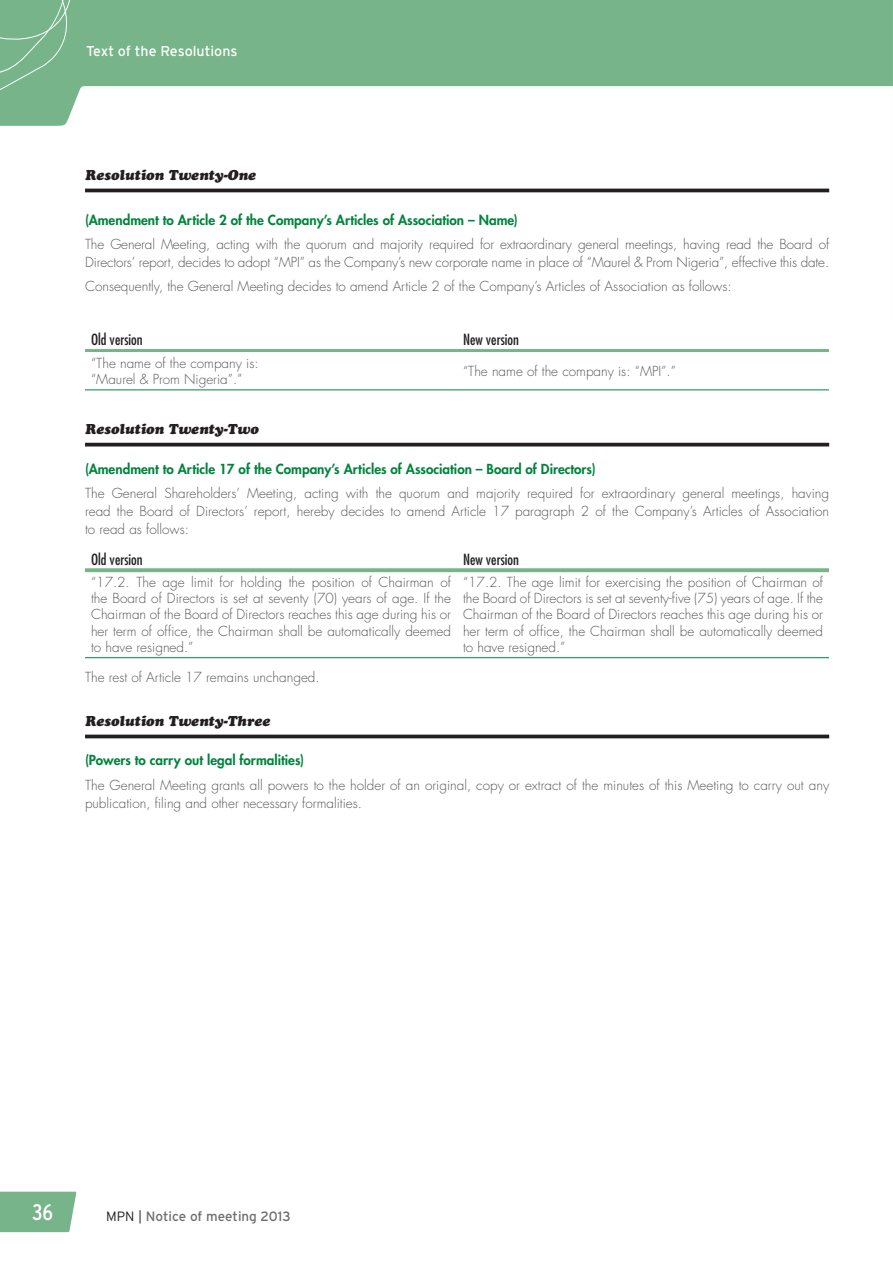
<style>
.page{position:relative;width:893px;height:1263px;background:#fff}
.page>*{position:absolute;margin:0;border:0;box-sizing:border-box;transform-origin:0 0}
.t1{font:condensed 22.5px "Interstate";color:#fff}
.tab_stub_header{font:condensed 15px "Futura Std";color:#231f20}
.Header_3{font:italic 14.25px "Cooper Black Std";color:#231f20}
.t2{font:14.25px "Interstate";color:#fff}
.Text{font:300 13.5px/18px "Futura Std";color:#57585a}
.tab_stub_normal{font:300 13.5px/16.2px "Futura Std";color:#57585a;text-align:justify}
.Header_4__first_afte{font:800 13.5px "Futura Std";color:#00843d}
.t3{font:13.5px "Interstate";color:#6c6d70}
.s1{font-weight:300;color:#231f20}
</style>
<div class="page">
<svg style="left:0;top:1191px;width:77px;height:42px;background:#82ba94"></svg>
<svg style="left:0;top:0;width:892px;height:126px;fill:#77b48a"></svg>
<svg style="left:0;top:0;width:87px;height:112px;background:#7fb890"></svg>
<svg style="left:892px;top:0;width:1px;height:87px"></svg>
<hr style="left:85px;top:189px;width:744px;height:3px;background:#231f20">
<hr style="left:85px;top:735px;width:744px;height:3px;background:#231f20">
<hr style="left:85px;top:443px;width:744px;height:3px;background:#231f20">
<hr style="left:85px;top:569px;width:372px;height:3px;background:#77b48a">
<hr style="left:457px;top:569px;width:372px;height:3px;background:#77b48a">
<hr style="left:85px;top:349px;width:372px;height:3px;background:#77b48a">
<hr style="left:457px;top:349px;width:372px;height:3px;background:#77b48a">
<hr style="left:85px;top:390px;width:372px;height:1px;background:#00843d">
<hr style="left:457px;top:390px;width:372px;height:1px;background:#00843d">
<hr style="left:85px;top:568px;width:372px;height:3px;background:#77b48a">
<hr style="left:457px;top:568px;width:372px;height:3px;background:#77b48a">
<hr style="left:85px;top:657px;width:372px;height:1px;background:#00843d">
<hr style="left:457px;top:657px;width:372px;height:1px;background:#00843d">
<p class="t2" style="left:86px;top:43px;width:153px">Text of the Resolutions</p>
<p class="Header_3" style="left:85px;top:166px;width:172px">Resolution Twenty-One</p>
<p class="Header_4__first_afte" style="left:85px;top:211px;width:434px">(Amendment to Article 2 of the Company’s Articles of Association – Name)</p>
<p class="Text" style="left:85px;top:235px;width:746px">The General Meeting, acting with the quorum and majority required for extraordinary general meetings, having read the Board of<br>Directors’ report, decides to adopt “MPI” as the Company’s new corporate name in place of “Maurel &amp; Prom Nigeria”, effective this date.</p>
<p class="Text" style="left:85px;top:278px;width:648px">Consequently, the General Meeting decides to amend Article 2 of the Company’s Articles of Association as follows:</p>
<p class="tab_stub_header" style="left:91px;top:330px;width:53px">Old version</p>
<p class="tab_stub_header" style="left:463px;top:330px;width:57px">New version</p>
<p class="tab_stub_normal" style="left:91px;top:355px;width:169px">“The name of the company is: “Maurel &amp; Prom Nigeria”.”</p>
<p class="tab_stub_normal" style="left:463px;top:363px;width:215px">“The name of the company is: “MPI”.”</p>
<p class="Header_3" style="left:85px;top:420px;width:175px">Resolution Twenty-Two</p>
<p class="Header_4__first_afte" style="left:85px;top:460px;width:512px">(Amendment to Article 17 of the Company’s Articles of Association – Board of Directors)</p>
<p class="Text" style="left:85px;top:484px;width:746px;text-align:justify">The General Shareholders’ Meeting, acting with the quorum and majority required for extraordinary general meetings, having read the Board of Directors’ report, hereby decides to amend Article 17 paragraph 2 of the Company’s Articles of Association to read as follows:</p>
<p class="tab_stub_header" style="left:91px;top:550px;width:53px">Old version</p>
<p class="tab_stub_header" style="left:463px;top:550px;width:57px">New version</p>
<p class="tab_stub_normal" style="left:91px;top:574px;width:361px">“17.2. The age limit for holding the position of Chairman of the Board of Directors is set at seventy (70) years of age. If the Chairman of the Board of Directors reaches this age during his or her term of office, the Chairman shall be automatically deemed to have resigned.”</p>
<p class="tab_stub_normal" style="left:463px;top:574px;width:361px">“17.2. The age limit for exercising the position of Chairman of the Board of Directors is set at seventy-five (75) years of age. If the Chairman of the Board of Directors reaches this age during his or her term of office, the Chairman shall be automatically deemed to have resigned.”</p>
<p class="Text" style="left:85px;top:668px;width:236px">The rest of Article 17 remains unchanged.</p>
<p class="Header_3" style="left:85px;top:712px;width:187px">Resolution Twenty-Three</p>
<p class="Header_4__first_afte" style="left:85px;top:752px;width:221px">(Powers to carry out legal formalities)</p>
<p class="Text" style="left:85px;top:776px;width:746px">The General Meeting grants all powers to the holder of an original, copy or extract of the minutes of this Meeting to carry out any publication, filing and other necessary formalities.</p>
<h1 class="t1" style="left:32px;top:1199px;width:22px">36</h1>
<p class="t3" style="left:106px;top:1208px;width:186px"><span class="s1">MPN |</span> Notice of meeting 2013</p>
</div>
